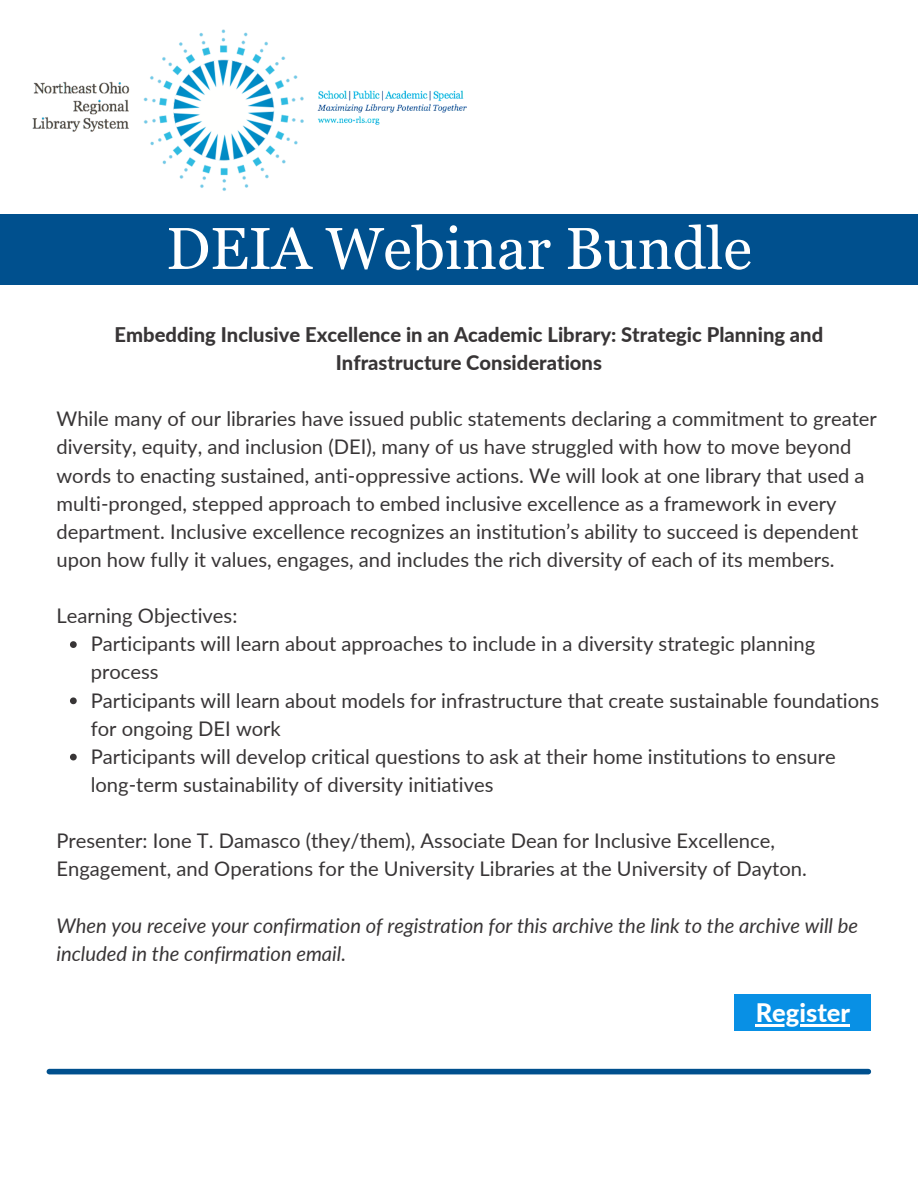
<style>
.page{position:relative;width:918px;height:1188px;background:#fff}
.page>*{position:absolute;margin:0;border:0;box-sizing:border-box;transform-origin:0 0}
.t1{font:59.1px "Georgia";color:#fff}
.t2{font:800 25.5px "Lato";color:#fff}
.t3{font:20.25px/28.2px "Lato";color:#383536}
.t4{font:italic 20.25px/28.2px "Lato";color:#383536}
.t5{font:800 20.25px/28.2px "Lato";color:#383536;text-align:center}
</style>
<div class="page">
<img style="left:32px;top:29px;width:435px;height:162px">
<div style="left:0;top:214px;width:918px;height:70px;background:#00508e"></div>
<svg style="left:70px;top:641px;width:7px;height:7px"></svg>
<svg style="left:70px;top:697px;width:7px;height:7px"></svg>
<svg style="left:70px;top:754px;width:7px;height:6px"></svg>
<div style="left:734px;top:994px;width:137px;height:37px;background:#0890e5"></div>
<hr style="left:756px;top:1024px;width:94px;height:2px;background:#fff">
<div style="left:49px;top:1069px;width:819px;height:5px;background:#00508e"></div>
<h1 class="t1" style="left:166px;top:215px;width:587px">DEIA Webinar Bundle</h1>
<p class="t5" style="left:115px;top:320px;width:710px">Embedding Inclusive Excellence in an Academic Library: Strategic Planning and<br>Infrastructure Considerations</p>
<p class="t3" style="left:56px;top:404px;width:822px">While many of our libraries have issued public statements declaring a commitment to greater diversity, equity, and inclusion (DEI), many of us have struggled with how to move beyond words to enacting sustained, anti-oppressive actions. We will look at one library that used a multi-pronged, stepped approach to embed inclusive excellence as a framework in every department. Inclusive excellence recognizes an institution’s ability to succeed is dependent upon how fully it values, engages, and includes the rich diversity of each of its members.</p>
<p class="t3" style="left:56px;top:601px;width:182px">Learning Objectives:</p>
<p class="t3" style="left:91px;top:629px;width:790px">Participants will learn about approaches to include in a diversity strategic planning process<br>Participants will learn about models for infrastructure that create sustainable foundations for ongoing DEI work<br>Participants will develop critical questions to ask at their home institutions to ensure long-term sustainability of diversity initiatives</p>
<p class="t3" style="left:56px;top:826px;width:752px">Presenter: Ione T. Damasco (they/them), Associate Dean for Inclusive Excellence,<br>Engagement, and Operations for the University Libraries at the University of Dayton.</p>
<p class="t4" style="left:56px;top:911px;width:803px">When you receive your confirmation of registration for this archive the link to the archive will be included in the confirmation email.</p>
<p class="t2" style="left:756px;top:997px;width:96px">Register</p>
</div>
